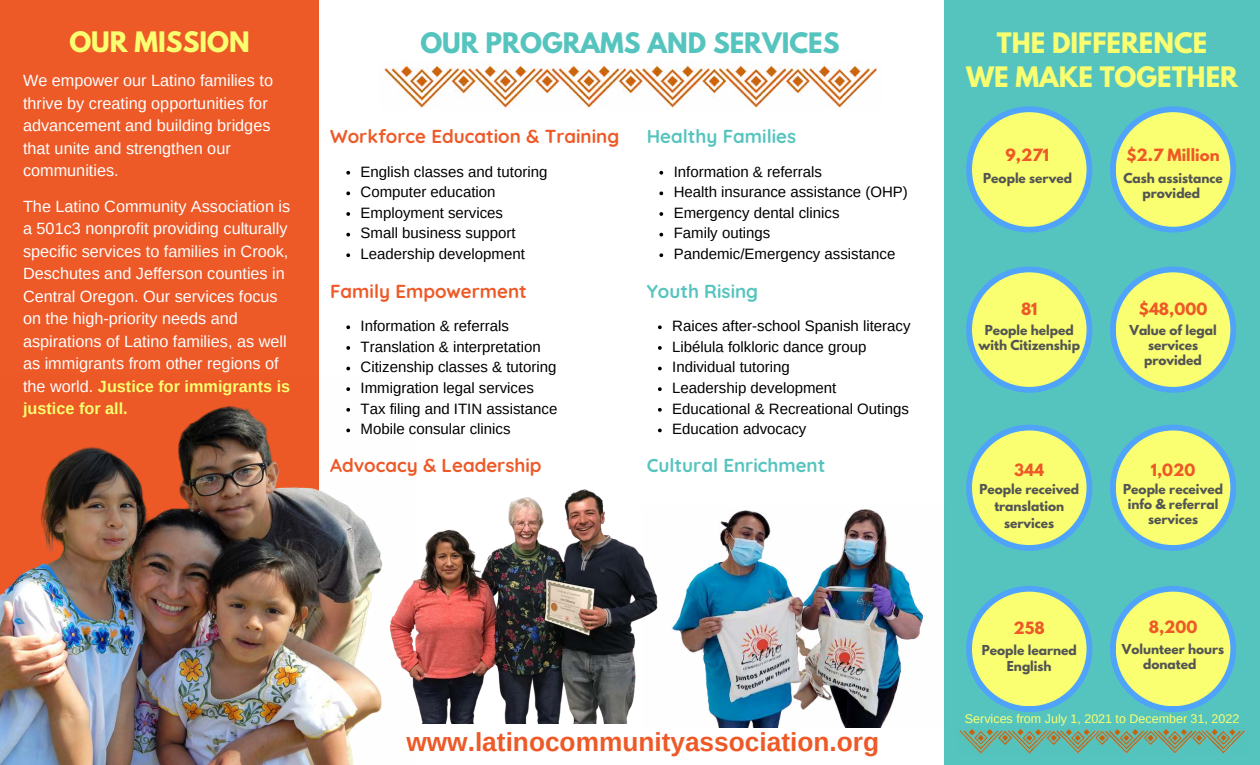
<style>
.page{position:relative;width:1260px;height:765px;background:#fff}
.page>*{position:absolute;margin:0;border:0;box-sizing:border-box;transform-origin:0 0}
.t1{font:700 26.25px "Arimo";color:#ed5927}
.t2{font:700 25px/34.8px "League Spartan";color:#f9ff70;text-align:center}
.t3{font:700 25px "League Spartan";color:#56c4be}
.t4{font:700 18.75px "Quicksand";color:#ed5927}
.t5{font:700 18.75px "Quicksand";color:#56c4be}
.t6{font:16.25px/22.5px "Arimo";color:#fff}
.t7{font:15px/20.6px "Arimo";color:#000}
.t8{font:700 15px "League Spartan";color:#ed5927}
.t9{font:12.5px "Arimo";color:#f9ff70}
.t10{font:700 12.12px/15px "League Spartan";color:#545454;text-align:center}
.s1{font-weight:700;color:#f9ff70}
</style>
<div class="page">
<div style="left:0;top:0;width:319px;height:765px;background:#ed5927"></div>
<div style="left:944px;top:0;width:316px;height:765px;background:#56c4be"></div>
<img style="left:416px;top:428px;width:245px;height:296px">
<img style="left:0;top:389px;width:416px;height:376px">
<img style="left:959px;top:728px;width:286px;height:26px">
<div style="left:1110px;top:106px;width:126px;height:127px;background:#4fa3f9;border-radius:50%"></div>
<div style="left:1116px;top:112px;width:114px;height:115px;background:#f9ff70;border-radius:50%"></div>
<div style="left:966px;top:106px;width:126px;height:127px;background:#4fa3f9;border-radius:50%"></div>
<div style="left:972px;top:112px;width:115px;height:115px;background:#f9ff70;border-radius:50%"></div>
<img style="left:643px;top:506px;width:282px;height:221px">
<div style="left:966px;top:267px;width:126px;height:126px;background:#4fa3f9;border-radius:50%"></div>
<div style="left:972px;top:272px;width:115px;height:115px;background:#f9ff70;border-radius:50%"></div>
<div style="left:1110px;top:267px;width:126px;height:126px;background:#4fa3f9;border-radius:50%"></div>
<div style="left:1116px;top:272px;width:114px;height:115px;background:#f9ff70;border-radius:50%"></div>
<div style="left:1110px;top:425px;width:126px;height:126px;background:#4fa3f9;border-radius:50%"></div>
<div style="left:1116px;top:430px;width:114px;height:115px;background:#f9ff70;border-radius:50%"></div>
<div style="left:966px;top:425px;width:126px;height:126px;background:#4fa3f9;border-radius:50%"></div>
<div style="left:972px;top:430px;width:115px;height:115px;background:#f9ff70;border-radius:50%"></div>
<div style="left:1110px;top:586px;width:126px;height:126px;background:#4fa3f9;border-radius:50%"></div>
<div style="left:1116px;top:592px;width:114px;height:114px;background:#f9ff70;border-radius:50%"></div>
<div style="left:966px;top:586px;width:126px;height:126px;background:#4fa3f9;border-radius:50%"></div>
<div style="left:972px;top:592px;width:115px;height:114px;background:#f9ff70;border-radius:50%"></div>
<img style="left:384px;top:64px;width:494px;height:44px">
<svg style="left:346px;top:325px;width:4px;height:4px"></svg>
<svg style="left:346px;top:346px;width:4px;height:4px"></svg>
<svg style="left:346px;top:367px;width:4px;height:3px"></svg>
<svg style="left:346px;top:387px;width:4px;height:4px"></svg>
<svg style="left:346px;top:408px;width:4px;height:4px"></svg>
<svg style="left:346px;top:429px;width:4px;height:3px"></svg>
<svg style="left:346px;top:171px;width:4px;height:4px"></svg>
<svg style="left:346px;top:191px;width:4px;height:4px"></svg>
<svg style="left:346px;top:212px;width:4px;height:4px"></svg>
<svg style="left:346px;top:233px;width:4px;height:3px"></svg>
<svg style="left:346px;top:253px;width:4px;height:4px"></svg>
<svg style="left:658px;top:325px;width:4px;height:4px"></svg>
<svg style="left:658px;top:346px;width:4px;height:4px"></svg>
<svg style="left:658px;top:367px;width:4px;height:3px"></svg>
<svg style="left:658px;top:387px;width:4px;height:4px"></svg>
<svg style="left:658px;top:408px;width:4px;height:4px"></svg>
<svg style="left:658px;top:429px;width:4px;height:3px"></svg>
<svg style="left:659px;top:171px;width:4px;height:4px"></svg>
<svg style="left:659px;top:191px;width:4px;height:4px"></svg>
<svg style="left:659px;top:212px;width:4px;height:4px"></svg>
<svg style="left:659px;top:233px;width:4px;height:3px"></svg>
<svg style="left:659px;top:253px;width:4px;height:4px"></svg>
<h2 class="t2" style="left:69px;top:24px;width:182px">OUR MISSION</h2>
<p class="t6" style="left:23px;top:69px;width:252px">We empower our Latino families to thrive by creating opportunities for advancement and building bridges that unite and strengthen our communities.</p>
<p class="t6" style="left:23px;top:195px;width:269px">The Latino Community Association is a 501c3 nonprofit providing culturally specific services to families in Crook, Deschutes and Jefferson counties in Central Oregon. Our services focus on the high-priority needs and aspirations of Latino families, as well as immigrants from other regions of the world. <span class="s1">Justice for immigrants is justice for all.</span></p>
<h2 class="t3" style="left:420px;top:23px;width:421px">OUR PROGRAMS AND SERVICES</h2>
<p class="t4" style="left:330px;top:121px;width:291px">Workforce Education &amp; Training</p>
<p class="t7" style="left:361px;top:161px;width:188px">English classes and tutoring<br>Computer education<br>Employment services<br>Small business support<br>Leadership development</p>
<p class="t4" style="left:330px;top:276px;width:198px">Family Empowerment</p>
<p class="t7" style="left:361px;top:316px;width:198px">Information &amp; referrals<br>Translation &amp; interpretation<br>Citizenship classes &amp; tutoring<br>Immigration legal services<br>Tax filing and ITIN assistance<br>Mobile consular clinics</p>
<p class="t5" style="left:647px;top:121px;width:151px">Healthy Families</p>
<p class="t7" style="left:674px;top:161px;width:236px">Information &amp; referrals<br>Health insurance assistance (OHP)<br>Emergency dental clinics<br>Family outings<br>Pandemic/Emergency assistance</p>
<p class="t5" style="left:647px;top:276px;width:113px">Youth Rising</p>
<p class="t7" style="left:672px;top:316px;width:240px">Raices after-school Spanish literacy<br>Libélula folkloric dance group<br>Individual tutoring<br>Leadership development<br>Educational &amp; Recreational Outings<br>Education advocacy</p>
<p class="t4" style="left:330px;top:450px;width:213px">Advocacy &amp; Leadership</p>
<p class="t5" style="left:647px;top:450px;width:180px">Cultural Enrichment</p>
<h1 class="t1" style="left:406px;top:724px;width:474px">www.latinocommunityassociation.org</h1>
<h2 class="t2" style="left:966px;top:25px;width:273px">THE DIFFERENCE<br>WE MAKE TOGETHER</h2>
<p class="t8" style="left:1006px;top:144px;width:45px">9,271</p>
<p class="t8" style="left:1127px;top:144px;width:95px">$2.7 Million</p>
<p class="t10" style="left:983px;top:170px;width:90px">People served</p>
<p class="t10" style="left:1123px;top:170px;width:101px">Cash assistance provided</p>
<p class="t8" style="left:1021px;top:297px;width:18px">81</p>
<p class="t8" style="left:1139px;top:297px;width:70px">$48,000</p>
<p class="t10" style="left:979px;top:323px;width:103px">People helped with Citizenship</p>
<p class="t10" style="left:1129px;top:323px;width:89px">Value of legal services provided</p>
<p class="t8" style="left:1014px;top:458px;width:31px">344</p>
<p class="t8" style="left:1151px;top:458px;width:46px">1,020</p>
<p class="t10" style="left:979px;top:480px;width:101px;line-height:16.9px">People received translation services</p>
<p class="t10" style="left:1123px;top:481px;width:101px">People received info &amp; referral services</p>
<p class="t8" style="left:1014px;top:616px;width:33px">258</p>
<p class="t8" style="left:1149px;top:615px;width:50px">8,200</p>
<p class="t10" style="left:982px;top:641px;width:97px;line-height:16.9px">People learned<br>English</p>
<p class="t10" style="left:1122px;top:641px;width:104px">Volunteer hours donated</p>
<p class="t9" style="left:965px;top:711px;width:276px">Services from July 1, 2021 to December 31, 2022</p>
</div>
